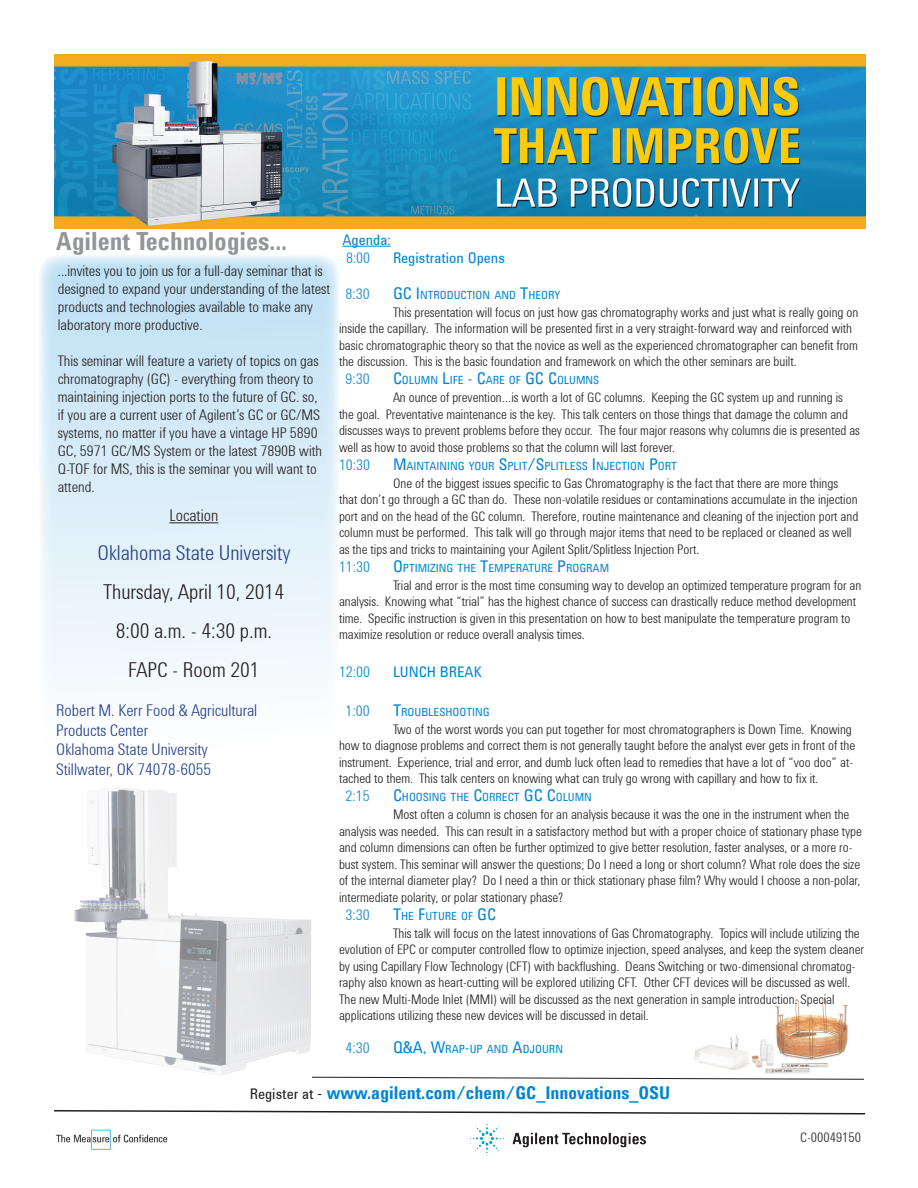
<style>
.page{position:relative;width:918px;height:1188px;background:#fff}
.page>*{position:absolute;margin:0;border:0;box-sizing:border-box;transform-origin:0 0}
.t1{font:700 25.5px "Agilent Cond TT";color:#939598}
.t2{font:300 21px "Agilent Cond TT";color:#231f20}
.t3{font:300 21px "Agilent Cond TT";color:#253f8e}
.t4{font:700 18px "Agilent Cond TT";color:#0085d5}
.t5{font:300 16.5px "Agilent Cond TT";color:#253f8e}
.t6{font:300 16.5px "Agilent Cond TT";color:#231f20}
.t7{font:300 15px/18px "Agilent Cond TT";color:#231f20}
.t8{font:300 15px "Agilent Cond TT";color:#0085d5}
.t9{font:15px "Agilent Cond TT";color:#0085d5}
.t10{font:300 13.5px/16.5px "Agilent Cond TT";color:#231f20}
.t11{font:11.55px "Agilent Cond TT";color:#0085d5}
.s1{font-size:16.5px}
.s2{font-weight:400;font-size:15px;color:#231f20}
.s3{font-weight:400;color:#231f20}
</style>
<div class="page">
<img style="left:694px;top:998px;width:154px;height:76px">
<img style="left:74px;top:788px;width:237px;height:288px">
<hr style="left:342px;top:246px;width:49px;height:1px;background:#0085d5">
<div style="left:39px;top:255px;width:300px;height:527px;background:linear-gradient(to bottom,#c0e0f4,#fff);border-radius:18px"></div>
<svg style="left:54px;top:1110px;width:812px;height:5px"></svg>
<img style="left:472px;top:1124px;width:173px;height:32px">
<img style="left:55px;top:1129px;width:113px;height:21px">
<img style="left:54px;top:54px;width:811px;height:175px">
<svg style="left:312px;top:1076px;width:552px;height:4px"></svg>
<hr style="left:170px;top:522px;width:48px;height:1px;background:#231f20">
<p class="t1" style="left:56px;top:222px;width:232px">Agilent Technologies...</p>
<p class="t7" style="left:58px;top:261px;width:274px">...invites you to join us for a full-day seminar that is designed to expand your understanding of the latest products and technologies available to make any laboratory more productive.</p>
<p class="t7" style="left:58px;top:351px;width:266px">This seminar will feature a variety of topics on gas chromatography (GC) - everything from theory to maintaining injection ports to the future of GC. so, if you are a current user of Agilent’s GC or GC/MS systems, no matter if you have a vintage HP 5890<br>GC, 5971 GC/MS System or the latest 7890B with Q-TOF for MS, this is the seminar you will want to attend.</p>
<p class="t6" style="left:170px;top:503px;width:50px">Location</p>
<p class="t3" style="left:97px;top:537px;width:194px">Oklahoma State University</p>
<p class="t2" style="left:104px;top:576px;width:182px">Thursday, April 10, 2014</p>
<p class="t2" style="left:116px;top:615px;width:158px">8:00 a.m. - 4:30 p.m.</p>
<p class="t2" style="left:128px;top:654px;width:133px">FAPC - Room 201</p>
<p class="t5" style="left:56px;top:698px;width:203px">Robert M. Kerr Food &amp; Agricultural</p>
<p class="t5" style="left:56px;top:718px;width:93px">Products Center</p>
<p class="t5" style="left:56px;top:737px;width:153px">Oklahoma State University</p>
<p class="t5" style="left:56px;top:757px;width:156px">Stillwater, OK 74078-6055</p>
<p class="t9" style="left:342px;top:228px;width:50px">Agenda:</p>
<p class="t8" style="left:346px;top:246px;width:26px">8:00</p>
<p class="t9" style="left:393px;top:246px;width:113px">Registration Opens</p>
<p class="t8" style="left:346px;top:282px;width:26px">8:30</p>
<p class="t11" style="left:393px;top:286px;width:169px"><span class="s1">GC I</span>NTRODUCTION AND <span class="s1">T</span>HEORY</p>
<p class="t10" style="left:339px;top:303px;width:521px;text-indent:54px">This presentation will focus on just how gas chromatography works and just what is really going on inside the capillary. The information will be presented first in a very straight-forward way and reinforced with basic chromatographic theory so that the novice as well as the experienced chromatographer can benefit from the discussion. This is the basic foundation and framework on which the other seminars are built.</p>
<p class="t8" style="left:346px;top:368px;width:26px">9:30</p>
<p class="t11" style="left:393px;top:371px;width:208px"><span class="s1">C</span>OLUMN <span class="s1">L</span>IFE <span class="s1">- C</span>ARE OF <span class="s1">GC C</span>OLUMNS</p>
<p class="t10" style="left:339px;top:388px;width:522px;text-indent:54px">An ounce of prevention…is worth a lot of GC columns. Keeping the GC system up and running is the goal. Preventative maintenance is the key. This talk centers on those things that damage the column and discusses ways to prevent problems before they occur. The four major reasons why columns die is presented as well as how to avoid those problems so that the column will last forever.</p>
<p class="t8" style="left:339px;top:453px;width:33px">10:30</p>
<p class="t11" style="left:393px;top:457px;width:285px"><span class="s1">M</span>AI NTAI NI NG YOUR <span class="s1">S</span>PLIT<span class="s1">/S</span>PLITLESS <span class="s1">I</span>NJECTI ON <span class="s1">P</span>ORT</p>
<p class="t10" style="left:339px;top:474px;width:521px;text-indent:54px">One of the biggest issues specific to Gas Chromatography is the fact that there are more things that don’t go through a GC than do. These non-volatile residues or contaminations accumulate in the injection port and on the head of the GC column. Therefore, routine maintenance and cleaning of the injection port and column must be performed. This talk will go through major items that need to be replaced or cleaned as well as the tips and tricks to maintaining your Agilent Split/Splitless Injection Port.</p>
<p class="t8" style="left:339px;top:555px;width:33px">11:30</p>
<p class="t11" style="left:393px;top:559px;width:218px"><span class="s1">O</span> PTI MIZI NG THE <span class="s1">T</span>EMPERATURE <span class="s1">P</span>ROGRAM</p>
<p class="t10" style="left:339px;top:576px;width:524px;text-indent:54px">Trial and error is the most time consuming way to develop an optimized temperature program for an analysis. Knowing what “trial” has the highest chance of success can drastically reduce method development time. Specific instruction is given in this presentation on how to best manipulate the temperature program to maximize resolution or reduce overall analysis times.</p>
<p class="t8" style="left:339px;top:660px;width:33px">12:00</p>
<p class="t9" style="left:393px;top:660px;width:90px">LUNCH BREAK</p>
<p class="t8" style="left:346px;top:699px;width:26px">1:00</p>
<p class="t11" style="left:393px;top:703px;width:96px"><span class="s1">T</span>ROUBLESHOOTING</p>
<p class="t10" style="left:339px;top:720px;width:518px;text-indent:54px">Two of the worst words you can put together for most chromatographers is Down Time. Knowing how to diagnose problems and correct them is not generally taught before the analyst ever gets in front of the instrument. Experience, trial and error, and dumb luck often lead to remedies that have a lot of “voo doo” at&shy;tached to them. This talk centers on knowing what can truly go wrong with capillary and how to fix it.</p>
<p class="t8" style="left:346px;top:785px;width:26px">2:15</p>
<p class="t11" style="left:393px;top:788px;width:200px"><span class="s1">C</span>HOOSING THE <span class="s1">C</span>ORRECT <span class="s1">GC C</span>OLUMN</p>
<p class="t10" style="left:339px;top:805px;width:525px;text-indent:54px">Most often a column is chosen for an analysis because it was the one in the instrument when the analysis was needed. This can result in a satisfactory method but with a proper choice of stationary phase type and column dimensions can often be further optimized to give better resolution, faster analyses, or a more ro&shy;bust system. This seminar will answer the questions; Do I need a long or short column? What role does the size of the internal diameter play? Do I need a thin or thick stationary phase film? Why would I choose a non-polar, intermediate polarity, or polar stationary phase?</p>
<p class="t8" style="left:346px;top:903px;width:26px">3:30</p>
<p class="t11" style="left:393px;top:907px;width:105px"><span class="s1">T</span>HE <span class="s1">F</span>UTURE OF <span class="s1">GC</span></p>
<p class="t10" style="left:339px;top:924px;width:527px;text-indent:54px">This talk will focus on the latest innovations of Gas Chromatography. Topics will include utilizing the evolution of EPC or computer controlled flow to optimize injection, speed analyses, and keep the system cleaner by using Capillary Flow Technology (CFT) with backflushing. Deans Switching or two-dimensional chromatog&shy;raphy also known as heart-cutting will be explored utilizing CFT. Other CFT devices will be discussed as well.<br>The new Multi-Mode Inlet (MMI) will be discussed as the next generation in sample introduction. Special applications utilizing these new devices will be discussed in detail.</p>
<p class="t8" style="left:346px;top:1037px;width:26px">4:30</p>
<p class="t11" style="left:393px;top:1040px;width:172px"><span class="s1">Q&amp;A, W</span>RAP<span class="s1">-</span>UP AND <span class="s1">A</span>DJOURN</p>
<p class="t4" style="left:250px;top:1079px;width:422px"><span class="s2">Register at</span> <span class="s3">-</span> www.agilent.com/chem/GC_Innovations_OSU</p>
<p class="t10" style="left:800px;top:1128px;width:62px">C-00049150</p>
</div>
